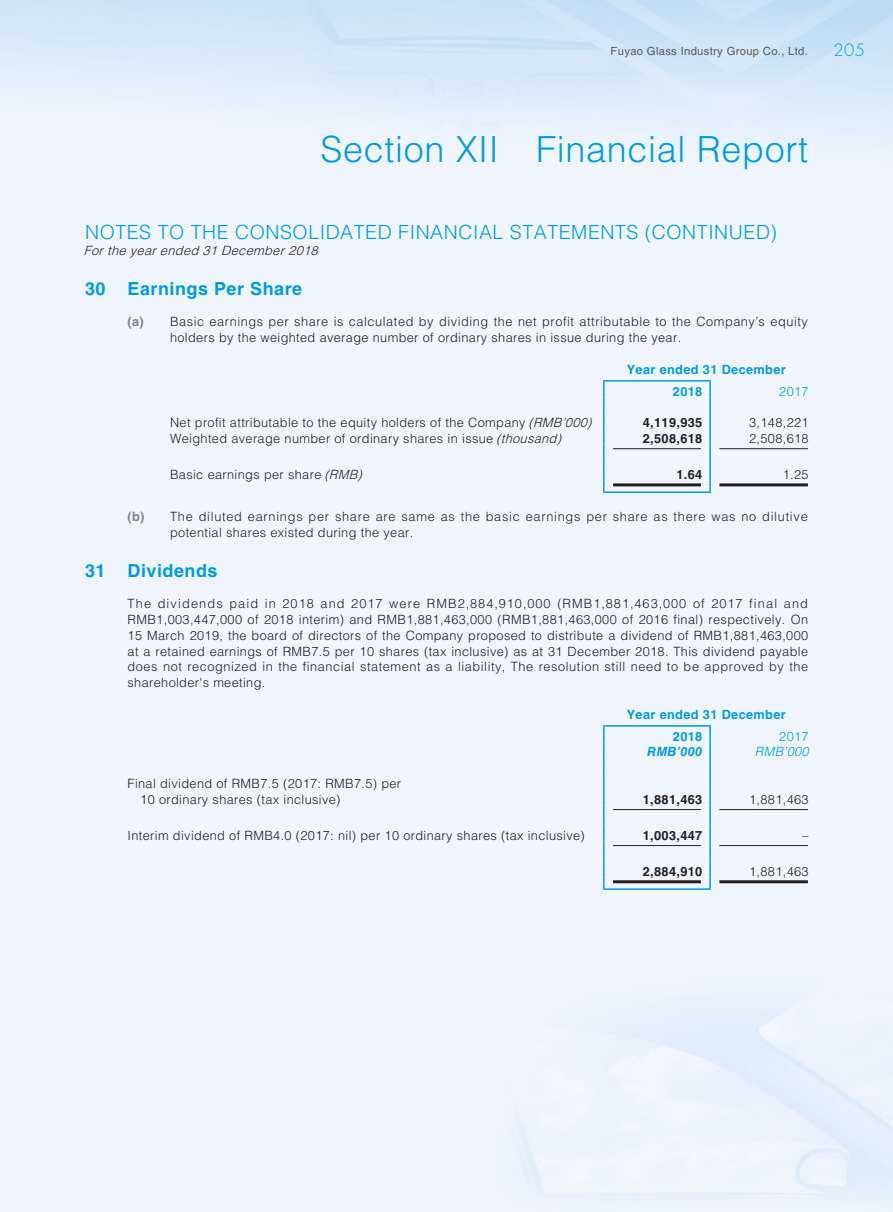
<style>
.page{position:relative;width:893px;height:1212px;background:#fff}
.page>*{position:absolute;margin:0;border:0;box-sizing:border-box;transform-origin:0 0}
.t1{font:300 36px "Helvetica LT Std";letter-spacing:.02em;color:#009bde}
.t2{font:300 19.5px "Helvetica LT Std";letter-spacing:.03em;color:#009bde}
.t3{font:700 18px "Helvetica LT Std";letter-spacing:.03em;color:#009bde}
.t4{font:300 16.5px "Futura Std";color:#009bde}
.t5{font:300 12.75px/15.8px "Helvetica LT Std";letter-spacing:.03em;color:#231f20}
.t6{font:300 12.75px/15.8px "Helvetica LT Std";letter-spacing:.06em;color:#231f20}
.t7{font:700 12.75px "Helvetica LT Std";letter-spacing:.03em;color:#231f20}
.t8{font:700 12.75px/21.3px "Helvetica LT Std";letter-spacing:.03em;color:#009bde}
.t9{font:italic 300 12.75px "Helvetica LT Std";color:#231f20}
.t10{font:300 12.75px "Helvetica LT Std";letter-spacing:.03em;color:#009bde}
.t11{font:italic 700 12.75px "Helvetica LT Std";letter-spacing:.03em;color:#009bde}
.t12{font:italic 300 12.75px "Helvetica LT Std";letter-spacing:.03em;color:#009bde}
.t13{font:11.25px "Helvetica LT Std";letter-spacing:.03em;color:#57585a}
.s1{font-weight:700;color:#808285}
.s2{font-style:italic}
</style>
<div class="page">
<hr style="left:603px;top:380px;width:108px;height:2px;background:#009bde">
<svg style="left:603px;top:382px;width:2px;height:109px"></svg>
<hr style="left:603px;top:491px;width:108px;height:2px;background:#009bde">
<svg style="left:709px;top:382px;width:2px;height:109px"></svg>
<hr style="left:613px;top:448px;width:88px;height:1px;background:#231f20">
<hr style="left:719px;top:448px;width:89px;height:1px;background:#231f20">
<hr style="left:613px;top:483px;width:88px;height:3px;background:#231f20">
<hr style="left:719px;top:483px;width:89px;height:3px;background:#231f20">
<hr style="left:603px;top:725px;width:108px;height:2px;background:#009bde">
<svg style="left:603px;top:727px;width:2px;height:47px"></svg>
<svg style="left:709px;top:727px;width:2px;height:47px"></svg>
<hr style="left:603px;top:774px;width:2px;height:31px;background:#009bde">
<hr style="left:709px;top:774px;width:2px;height:31px;background:#009bde">
<svg style="left:603px;top:805px;width:2px;height:83px"></svg>
<svg style="left:709px;top:805px;width:2px;height:83px"></svg>
<hr style="left:603px;top:888px;width:108px;height:2px;background:#009bde">
<hr style="left:613px;top:809px;width:88px;height:1px;background:#231f20">
<hr style="left:719px;top:809px;width:89px;height:1px;background:#231f20">
<hr style="left:613px;top:845px;width:88px;height:1px;background:#231f20">
<hr style="left:719px;top:845px;width:89px;height:1px;background:#231f20">
<hr style="left:613px;top:880px;width:88px;height:3px;background:#231f20">
<hr style="left:719px;top:880px;width:89px;height:3px;background:#231f20">
<p class="t13" style="left:611px;top:45px;width:199px">Fuyao Glass Industry Group Co., Ltd.</p>
<p class="t4" style="left:833px;top:40px;width:33px">205</p>
<h1 class="t1" style="left:320px;top:127px;width:489px">Section XII Financial Report</h1>
<h2 class="t2" style="left:85px;top:220px;width:694px">NOTES TO THE CONSOLIDATED FINANCIAL STATEMENTS (CONTINUED)</h2>
<p class="t9" style="left:84px;top:243px;width:240px">Forthe yearended 31 December2018</p>
<h3 class="t3" style="left:85px;top:277px;width:219px">30 Earnings Per Share</h3>
<p class="t5" style="left:170px;top:314px;width:639px;text-indent:-43px"><span class="s1">(a)</span> Basic earnings per share is calculated by dividing the net profit attributable to the Company’s equity holders by the weighted average number of ordinary shares in issue during the year.</p>
<p class="t8" style="left:673px;top:359px;width:114px;text-indent:-46px">Year ended 31 December<br>2018</p>
<p class="t10" style="left:779px;top:383px;width:31px">2017</p>
<p class="t5" style="left:170px;top:415px;width:427px">Net profit attributable to the equity holders of the Company <span class="s2">(RMB’000)</span></p>
<p class="t7" style="left:643px;top:415px;width:61px">4,119,935</p>
<p class="t5" style="left:749px;top:415px;width:61px">3,148,221</p>
<p class="t5" style="left:170px;top:430px;width:397px">Weighted average number of ordinary shares in issue <span class="s2">(thousand)</span></p>
<p class="t7" style="left:643px;top:431px;width:61px">2,508,618</p>
<p class="t5" style="left:749px;top:430px;width:61px">2,508,618</p>
<p class="t5" style="left:170px;top:466px;width:197px">Basic earnings per share <span class="s2">(RMB)</span></p>
<p class="t7" style="left:676px;top:467px;width:27px">1.64</p>
<p class="t5" style="left:783px;top:466px;width:27px">1.25</p>
<p class="t6" style="left:170px;top:509px;width:639px;text-indent:-43px"><span class="s1">(b)</span> The diluted earnings per share are same as the basic earnings per share as there was no dilutive potential shares existed during the year.</p>
<h3 class="t3" style="left:85px;top:559px;width:134px">31 Dividends</h3>
<p class="t5" style="left:128px;top:596px;width:682px;text-align:justify">The dividends paid in 2018 and 2017 were RMB2,884,910,000 (RMB1,881,463,000 of 2017 final and RMB1,003,447,000 of 2018 interim) and RMB1,881,463,000 (RMB1,881,463,000 of 2016 final) respectively. On 15 March 2019, the board of directors of the Company proposed to distribute a dividend of RMB1,881,463,000 at a retained earnings of RMB7.5 per 10 shares (tax inclusive) as at 31 December 2018. This dividend payable does not recognized in the financial statement as a liability, The resolution still need to be approved by the shareholder's meeting.</p>
<p class="t8" style="left:673px;top:704px;width:114px;text-indent:-46px">Year ended 31 December<br>2018</p>
<p class="t10" style="left:779px;top:728px;width:31px">2017</p>
<p class="t5" style="left:140px;top:775px;width:262px;text-indent:-13px">Final dividend of RMB7.5 (2017: RMB7.5) per<br>10 ordinary shares (tax inclusive)</p>
<p class="t11" style="left:647px;top:744px;width:57px">RMB’000</p>
<p class="t12" style="left:755px;top:743px;width:55px">RMB’000</p>
<p class="t7" style="left:643px;top:791px;width:61px">1,881,463</p>
<p class="t5" style="left:749px;top:791px;width:61px">1,881,463</p>
<p class="t5" style="left:128px;top:827px;width:459px">Interim dividend of RMB4.0 (2017: nil) per 10 ordinary shares (tax inclusive)</p>
<p class="t7" style="left:643px;top:827px;width:61px">1,003,447</p>
<p class="t5" style="left:802px;top:827px;width:8px">–</p>
<p class="t7" style="left:643px;top:863px;width:61px">2,884,910</p>
<p class="t5" style="left:749px;top:863px;width:61px">1,881,463</p>
</div>
